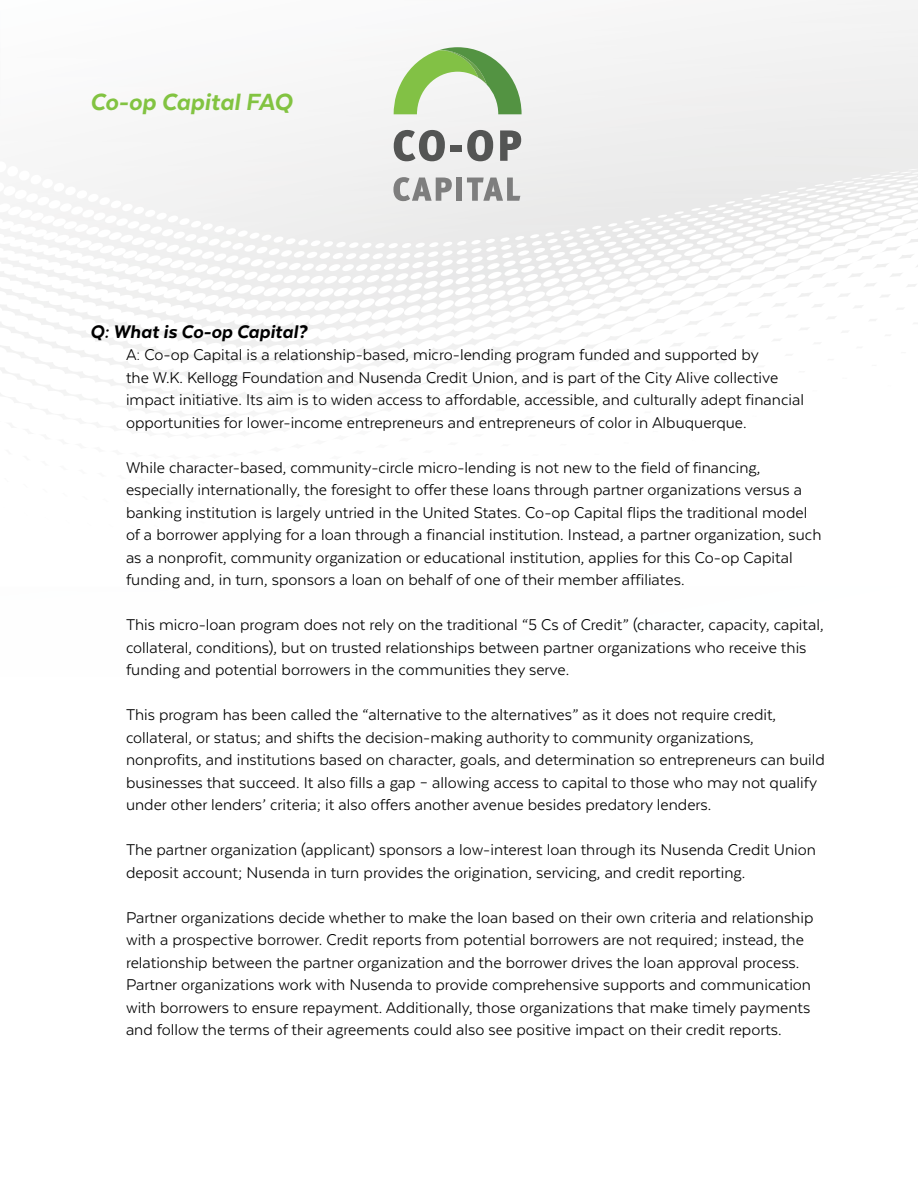
<style>
.page{position:relative;width:918px;height:1188px;background:#fff}
.page>*{position:absolute;margin:0;border:0;box-sizing:border-box;transform-origin:0 0}
.t1{font:italic 800 27px "Texta";color:#82c341}
.t2{font:italic 800 21px "Texta";color:#000}
.t3{font:18px/22.5px "Texta";color:#000}
</style>
<div class="page">
<svg style="left:0;top:0;width:918px;height:402px;fill:#f6f6f6"></svg>
<svg style="left:394px;top:47px;width:128px;height:67px"></svg>
<svg style="left:394px;top:130px;width:51px;height:31px"></svg>
<div style="left:450px;top:146px;width:12px;height:6px;background:#545554"></div>
<svg style="left:467px;top:130px;width:26px;height:31px"></svg>
<svg style="left:500px;top:130px;width:21px;height:31px"></svg>
<svg style="left:393px;top:177px;width:59px;height:24px"></svg>
<div style="left:456px;top:178px;width:6px;height:23px;background:#7e7e7e"></div>
<svg style="left:467px;top:178px;width:53px;height:23px"></svg>
<h1 class="t1" style="left:90px;top:88px;width:204px">Co-op Capital FAQ</h1>
<p class="t2" style="left:90px;top:320px;width:219px">Q: What is Co-op Capital?</p>
<p class="t3" style="left:126px;top:343px;width:680px">A: Co-op Capital is a relationship-based, micro-lending program funded and supported by<br>the W.K. Kellogg Foundation and Nusenda Credit Union, and is part of the City Alive collective impact initiative. Its aim is to widen access to affordable, accessible, and culturally adept financial opportunities for lower-income entrepreneurs and entrepreneurs of color in Albuquerque.</p>
<p class="t3" style="left:126px;top:456px;width:697px">While character-based, community-circle micro-lending is not new to the field of financing, especially internationally, the foresight to offer these loans through partner organizations versus a banking institution is largely untried in the United States. Co-op Capital flips the traditional model of a borrower applying for a loan through a financial institution. Instead, a partner organization, such as a nonprofit, community organization or educational institution, applies for this Co-op Capital funding and, in turn, sponsors a loan on behalf of one of their member affiliates.</p>
<p class="t3" style="left:126px;top:613px;width:699px">This micro-loan program does not rely on the traditional “5 Cs of Credit” (character, capacity, capital, collateral, conditions), but on trusted relationships between partner organizations who receive this funding and potential borrowers in the communities they serve.</p>
<p class="t3" style="left:126px;top:703px;width:700px">This program has been called the “alternative to the alternatives” as it does not require credit, collateral, or status; and shifts the decision-making authority to community organizations, nonprofits, and institutions based on character, goals, and determination so entrepreneurs can build businesses that succeed. It also fills a gap – allowing access to capital to those who may not qualify under other lenders’ criteria; it also offers another avenue besides predatory lenders.</p>
<p class="t3" style="left:126px;top:838px;width:692px">The partner organization (applicant) sponsors a low-interest loan through its Nusenda Credit Union deposit account; Nusenda in turn provides the origination, servicing, and credit reporting.</p>
<p class="t3" style="left:126px;top:906px;width:689px">Partner organizations decide whether to make the loan based on their own criteria and relationship with a prospective borrower. Credit reports from potential borrowers are not required; instead, the relationship between the partner organization and the borrower drives the loan approval process.<br>Partner organizations work with Nusenda to provide comprehensive supports and communication with borrowers to ensure repayment. Additionally, those organizations that make timely payments and follow the terms of their agreements could also see positive impact on their credit reports.</p>
</div>
